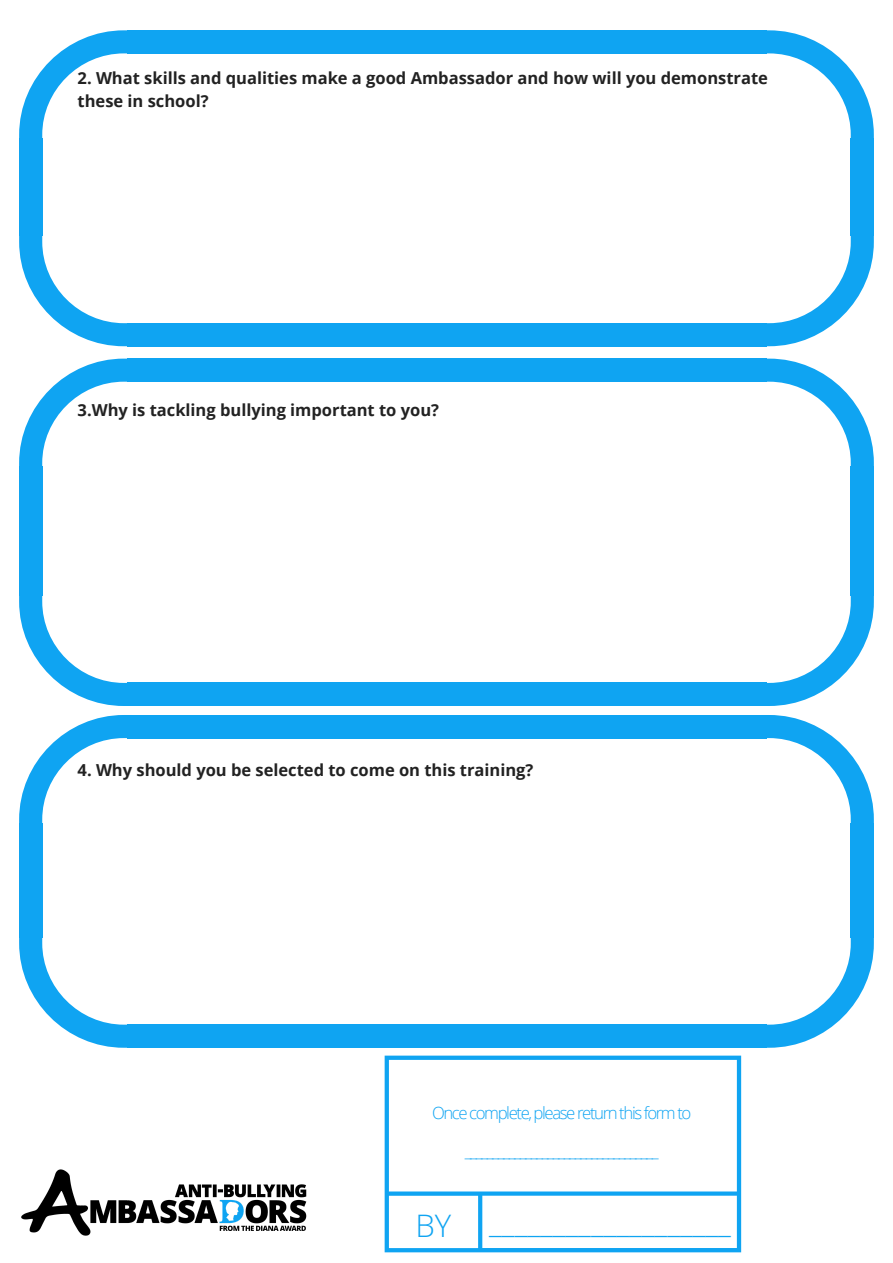
<style>
.page{position:relative;width:893px;height:1263px;background:#fff}
.page>*{position:absolute;margin:0;border:0;box-sizing:border-box;transform-origin:0 0}
.t1{font:300 30.9px "Open Sans";color:#0fa4f2}
.t2{font:300 16.8px "Open Sans";letter-spacing:-.085em;color:#0fa4f2}
.t3{font:700 16.5px/22.5px "Open Sans";color:#222}
.s1{font-size:31.05px}
</style>
<div class="page">
<img style="left:21px;top:1169px;width:286px;height:67px">
<svg style="left:19px;top:30px;width:113px;height:113px"></svg>
<svg style="left:761px;top:30px;width:112px;height:108px"></svg>
<div style="left:127px;top:30px;width:639px;height:23px;background:#0fa4f2"></div>
<div style="left:19px;top:138px;width:23px;height:98px;background:#0fa4f2"></div>
<div style="left:127px;top:323px;width:639px;height:23px;background:#0fa4f2"></div>
<svg style="left:19px;top:234px;width:108px;height:112px"></svg>
<div style="left:850px;top:138px;width:23px;height:98px;background:#0fa4f2"></div>
<svg style="left:766px;top:236px;width:107px;height:110px"></svg>
<svg style="left:19px;top:715px;width:113px;height:112px"></svg>
<svg style="left:761px;top:715px;width:112px;height:108px"></svg>
<div style="left:127px;top:715px;width:639px;height:23px;background:#0fa4f2"></div>
<div style="left:19px;top:823px;width:23px;height:114px;background:#0fa4f2"></div>
<div style="left:127px;top:1025px;width:639px;height:23px;background:#0fa4f2"></div>
<svg style="left:19px;top:935px;width:113px;height:113px"></svg>
<div style="left:850px;top:823px;width:23px;height:114px;background:#0fa4f2"></div>
<svg style="left:761px;top:937px;width:112px;height:111px"></svg>
<svg style="left:384px;top:1055px;width:357px;height:197px"></svg>
<svg style="left:19px;top:359px;width:108px;height:112px"></svg>
<svg style="left:766px;top:359px;width:107px;height:107px"></svg>
<div style="left:127px;top:359px;width:639px;height:23px;background:#0fa4f2"></div>
<div style="left:19px;top:466px;width:23px;height:130px;background:#0fa4f2"></div>
<div style="left:127px;top:683px;width:639px;height:23px;background:#0fa4f2"></div>
<svg style="left:19px;top:594px;width:113px;height:112px"></svg>
<div style="left:850px;top:466px;width:23px;height:130px;background:#0fa4f2"></div>
<svg style="left:761px;top:596px;width:112px;height:110px"></svg>
<p class="t3" style="left:78px;top:67px;width:691px">2. What skills and qualities make a good Ambassador and how will you demonstrate these in school?</p>
<p class="t3" style="left:78px;top:398px;width:363px">3.Why is tackling bullying important to you?</p>
<p class="t3" style="left:78px;top:758px;width:457px">4. Why should you be selected to come on this training?</p>
<p class="t2" style="left:432px;top:1100px;width:261px">Once complete, please return this form to</p>
<p class="t2" style="left:464px;top:1139px;width:195px">___________________________________</p>
<h1 class="t1" style="left:415px;top:1200px;width:317px"><span class="s1">BY</span> ___________________</h1>
</div>
